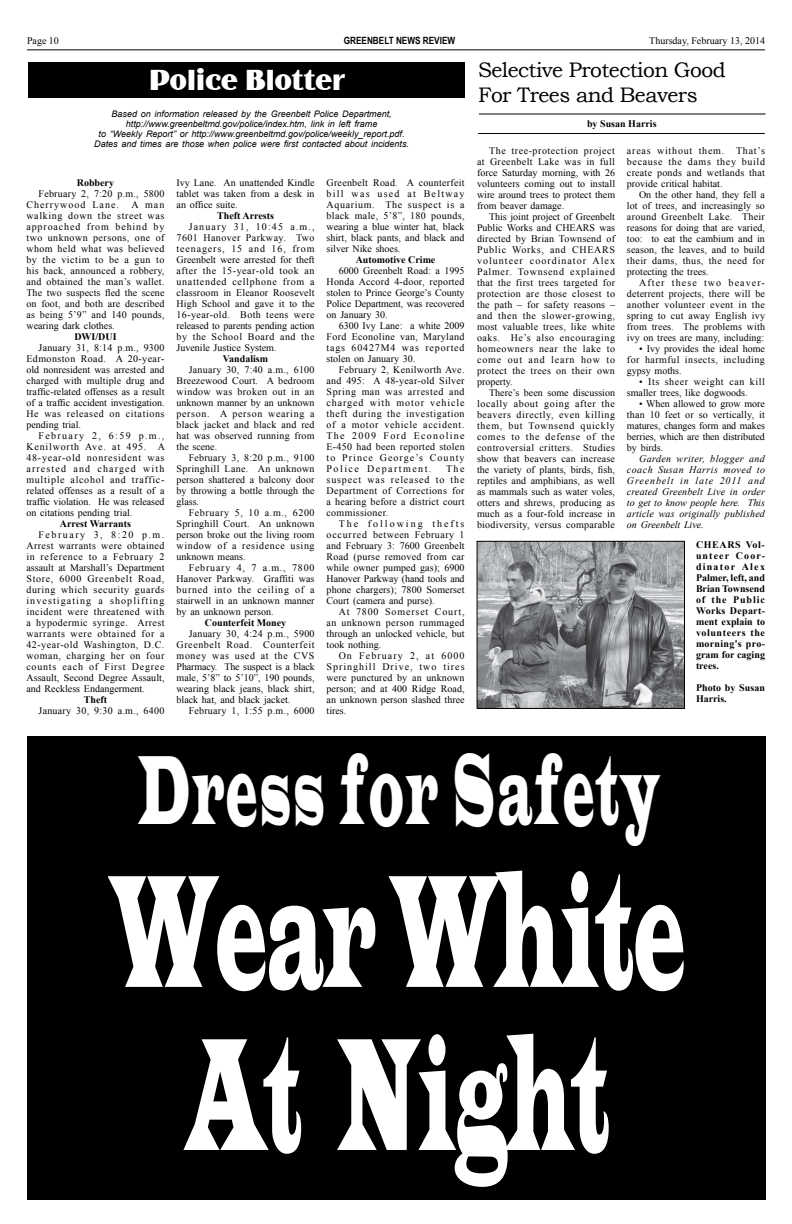
<style>
.page{position:relative;width:792px;height:1224px;background:#fff}
.page>*{position:absolute;margin:0;border:0;box-sizing:border-box;transform-origin:0 0}
.t1{font:166.1px/163.1px "Latin Wide";color:#fff;text-align:center;scale:.35 1}
.t2{font:100.9px "Latin Wide";letter-spacing:.07em;color:#fff;scale:.35 1}
.t3{font:30px "Binner D";color:#fff}
.t4{font:21px/25.2px "Bookman Old Style";letter-spacing:-.025em;color:#000}
.t5{font:10px/11px "Times New Roman";color:#000;text-align:justify}
.t6{font:700 10px/11px "Times New Roman";color:#000;text-align:justify}
.t7{font:italic 10px/11px "Times New Roman";letter-spacing:.015em;color:#000;text-align:justify}
.t8{font:10px "Times New Roman";letter-spacing:.025em;color:#000}
.t9{font:700 10px "Arial Narrow";color:#000}
.t10{font:italic 9px/10px "Arial";color:#000;text-align:center}
</style>
<div class="page">
<hr style="left:27px;top:49px;width:738px;height:1px;background:#000">
<hr style="left:479px;top:113px;width:287px;height:1px;background:#000">
<hr style="left:478px;top:133px;width:287px;height:1px;background:#000">
<div style="left:28px;top:62px;width:436px;height:35px;background:#000"></div>
<div style="left:27px;top:737px;width:739px;height:463px;background:#000"></div>
<img style="left:479px;top:543px;width:204px;height:164px">
<div style="left:477px;top:541px;width:208px;height:168px;border:1px solid #000"></div>
<p class="t5" style="left:27px;top:35px;width:33px">Page 10</p>
<p class="t9" style="left:344px;top:32px;width:113px">GREENBELT NEWS REVIEW</p>
<p class="t5" style="left:649px;top:35px;width:117px">Thursday, February 13, 2014</p>
<h3 class="t3" style="left:149px;top:64px;width:197px">Police Blotter</h3>
<p class="t10" style="left:94px;top:109px;width:316px">Based on information released by the Greenbelt Police Department, http://www.greenbeltmd.gov/police/index.htm, link in left frame<br>to “Weekly Report” or http://www.greenbeltmd.gov/police/weekly_report.pdf.<br>Dates and times are those when police were first contacted about incidents.</p>
<p class="t6" style="left:77px;top:177px;width:39px">Robbery</p>
<p class="t5" style="left:26px;top:188px;width:140px;text-indent:12px">February 2, 7:20 p.m., 5800<br>Cherrywood Lane. A man walking down the street was approached from behind by two unknown persons, one of whom held what was believed by the victim to be a gun to his back, announced a robbery, and obtained the man’s wallet.<br>The two suspects fled the scene on foot, and both are described as being 5’9” and 140 pounds, wearing dark clothes.</p>
<p class="t6" style="left:74px;top:331px;width:44px">DWI/DUI</p>
<p class="t5" style="left:26px;top:342px;width:140px;text-indent:12px">January 31, 8:14 p.m., 9300<br>Edmonston Road. A 20-year&shy;old nonresident was arrested and charged with multiple drug and traffic-related offenses as a result of a traffic accident investigation.<br>He was released on citations pending trial.</p>
<p class="t5" style="left:26px;top:430px;width:140px;text-indent:12px">February 2, 6:59 p.m., Kenilworth Ave. at 495. A 48-year-old nonresident was arrested and charged with multiple alcohol and traffic&shy;related offenses as a result of a traffic violation. He was released on citations pending trial.</p>
<p class="t6" style="left:60px;top:518px;width:73px">Arrest Warrants</p>
<p class="t5" style="left:26px;top:529px;width:140px;text-indent:12px">February 3, 8:20 p.m.<br>Arrest warrants were obtained in reference to a February 2 assault at Marshall’s Department Store, 6000 Greenbelt Road, during which security guards investigating a shoplifting incident were threatened with a hypodermic syringe. Arrest warrants were obtained for a 42-year-old Washington, D.C. woman, charging her on four counts each of First Degree Assault, Second Degree Assault, and Reckless Endangerment.</p>
<p class="t6" style="left:84px;top:694px;width:25px">Theft</p>
<p class="t8" style="left:39px;top:704px;width:127px">January 30, 9:30 a.m., 6400</p>
<p class="t5" style="left:177px;top:177px;width:139px">Ivy Lane. An unattended Kindle tablet was taken from a desk in an office suite.</p>
<p class="t6" style="left:217px;top:210px;width:58px">Theft Arrests</p>
<p class="t5" style="left:177px;top:221px;width:140px;text-indent:12px">January 31, 10:45 a.m., 7601 Hanover Parkway. Two teenagers, 15 and 16, from Greenbelt were arrested for theft after the 15-year-old took an unattended cellphone from a classroom in Eleanor Roosevelt High School and gave it to the 16-year-old. Both teens were released to parents pending action by the School Board and the Juvenile Justice System.</p>
<p class="t6" style="left:223px;top:353px;width:47px">Vandalism</p>
<p class="t5" style="left:177px;top:364px;width:140px;text-indent:12px">January 30, 7:40 a.m., 6100<br>Breezewood Court. A bedroom window was broken out in an unknown manner by an unknown person. A person wearing a black jacket and black and red hat was observed running from the scene.</p>
<p class="t5" style="left:177px;top:452px;width:140px;text-indent:12px">February 3, 8:20 p.m., 9100<br>Springhill Lane. An unknown person shattered a balcony door by throwing a bottle through the glass.</p>
<p class="t5" style="left:177px;top:507px;width:140px;text-indent:12px">February 5, 10 a.m., 6200<br>Springhill Court. An unknown person broke out the living room window of a residence using unknown means.</p>
<p class="t5" style="left:177px;top:562px;width:140px;text-indent:12px">February 4, 7 a.m., 7800<br>Hanover Parkway. Graffiti was burned into the ceiling of a stairwell in an unknown manner by an unknown person.</p>
<p class="t6" style="left:205px;top:617px;width:83px">Counterfeit Money</p>
<p class="t5" style="left:177px;top:628px;width:140px;text-indent:12px">January 30, 4:24 p.m., 5900<br>Greenbelt Road. Counterfeit money was used at the CVS Pharmacy. The suspect is a black male, 5’8” to 5’10”, 190 pounds, wearing black jeans, black shirt, black hat, and black jacket.</p>
<p class="t8" style="left:189px;top:704px;width:127px">February 1, 1:55 p.m., 6000</p>
<p class="t5" style="left:327px;top:177px;width:140px">Greenbelt Road. A counterfeit bill was used at Beltway Aquarium. The suspect is a black male, 5’8”, 180 pounds, wearing a blue winter hat, black shirt, black pants, and black and silver Nike shoes.</p>
<p class="t6" style="left:356px;top:254px;width:81px">Automotive Crime</p>
<p class="t5" style="left:327px;top:265px;width:140px;text-indent:12px">6000 Greenbelt Road: a 1995<br>Honda Accord 4-door, reported stolen to Prince George’s County Police Department, was recovered on January 30.</p>
<p class="t5" style="left:327px;top:320px;width:140px;text-indent:12px">6300 Ivy Lane: a white 2009<br>Ford Econoline van, Maryland tags 60427M4 was reported stolen on January 30.</p>
<p class="t5" style="left:327px;top:364px;width:140px;text-indent:12px">February 2, Kenilworth Ave. and 495: A 48-year-old Silver Spring man was arrested and charged with motor vehicle theft during the investigation of a motor vehicle accident.<br>The 2009 Ford Econoline E-450 had been reported stolen to Prince George’s County Police Department.</p>
<p class="t5" style="left:327px;top:463px;width:140px;text-indent:119px">The suspect was released to the Department of Corrections for a hearing before a district court commissioner.</p>
<p class="t5" style="left:327px;top:518px;width:140px;text-indent:12px">The following thefts occurred between February 1 and February 3: 7600 Greenbelt Road (purse removed from car while owner pumped gas); 6900<br>Hanover Parkway (hand tools and phone chargers); 7800 Somerset Court (camera and purse).</p>
<p class="t5" style="left:327px;top:606px;width:140px;text-indent:12px">At 7800 Somerset Court, an unknown person rummaged through an unlocked vehicle, but took nothing.</p>
<p class="t5" style="left:327px;top:650px;width:140px;text-indent:12px">On February 2, at 6000<br>Springhill Drive, two tires were punctured by an unknown person; and at 400 Ridge Road, an unknown person slashed three tires.</p>
<h3 class="t4" style="left:478px;top:57px;width:249px">Selective Protection Good<br>For Trees and Beavers</h3>
<p class="t6" style="left:587px;top:118px;width:71px">by Susan Harris</p>
<p class="t5" style="left:477px;top:145px;width:140px;text-indent:12px">The tree-protection project at Greenbelt Lake was in full force Saturday morning, with 26 volunteers coming out to install wire around trees to protect them from beaver damage.</p>
<p class="t5" style="left:477px;top:211px;width:140px;text-indent:12px">This joint project of Greenbelt Public Works and CHEARS was directed by Brian Townsend of Public Works, and CHEARS volunteer coordinator Alex Palmer. Townsend explained that the first trees targeted for protection are those closest to the path – for safety reasons – and then the slower-growing, most valuable trees, like white oaks. He’s also encouraging homeowners near the lake to come out and learn how to protect the trees on their own property.</p>
<p class="t5" style="left:477px;top:387px;width:140px;text-indent:12px">There’s been some discussion locally about going after the beavers directly, even killing them, but Townsend quickly comes to the defense of the controversial critters. Studies show that beavers can increase the variety of plants, birds, fish, reptiles and amphibians, as well as mammals such as water voles, otters and shrews, producing as much as a four-fold increase in biodiversity, versus comparable</p>
<p class="t5" style="left:627px;top:145px;width:140px">areas without them. That’s because the dams they build create ponds and wetlands that provide critical habitat.</p>
<p class="t5" style="left:627px;top:189px;width:140px;text-indent:12px">On the other hand, they fell a lot of trees, and increasingly so around Greenbelt Lake. Their reasons for doing that are varied, too: to eat the cambium and in season, the leaves, and to build their dams, thus, the need for protecting the trees.</p>
<p class="t5" style="left:627px;top:277px;width:140px;text-indent:12px">After these two beaver&shy;deterrent projects, there will be another volunteer event in the spring to cut away English ivy from trees. The problems with ivy on trees are many, including:</p>
<p class="t5" style="left:627px;top:343px;width:139px;text-indent:12px">• Ivy provides the ideal home for harmful insects, including gypsy moths.</p>
<p class="t5" style="left:627px;top:376px;width:139px;text-indent:12px">• Its sheer weight can kill smaller trees, like dogwoods.</p>
<p class="t5" style="left:627px;top:398px;width:140px;text-indent:12px">• When allowed to grow more than 10 feet or so vertically, it matures, changes form and makes berries, which are then distributed by birds.</p>
<p class="t7" style="left:627px;top:453px;width:140px;text-indent:12px">Garden writer, blogger and coach Susan Harris moved to Greenbelt in late 2011 and created Greenbelt Live in order to get to know people here. This article was originally published on Greenbelt Live.</p>
<p class="t6" style="left:696px;top:539px;width:71px">CHEARS Vol&shy;unteer Coor&shy;dinator Alex Palmer, left, and Brian Townsend of the Public Works Depart&shy;ment explain to volunteers the morning's pro&shy;gram for caging trees.</p>
<p class="t6" style="left:696px;top:682px;width:71px">Photo by Susan<br>Harris.</p>
<h2 class="t2" style="left:138px;top:727px;width:1489px">Dress for Safety</h2>
<h1 class="t1" style="left:111px;top:847px;width:1640px">Wear White<br>At Night</h1>
</div>
